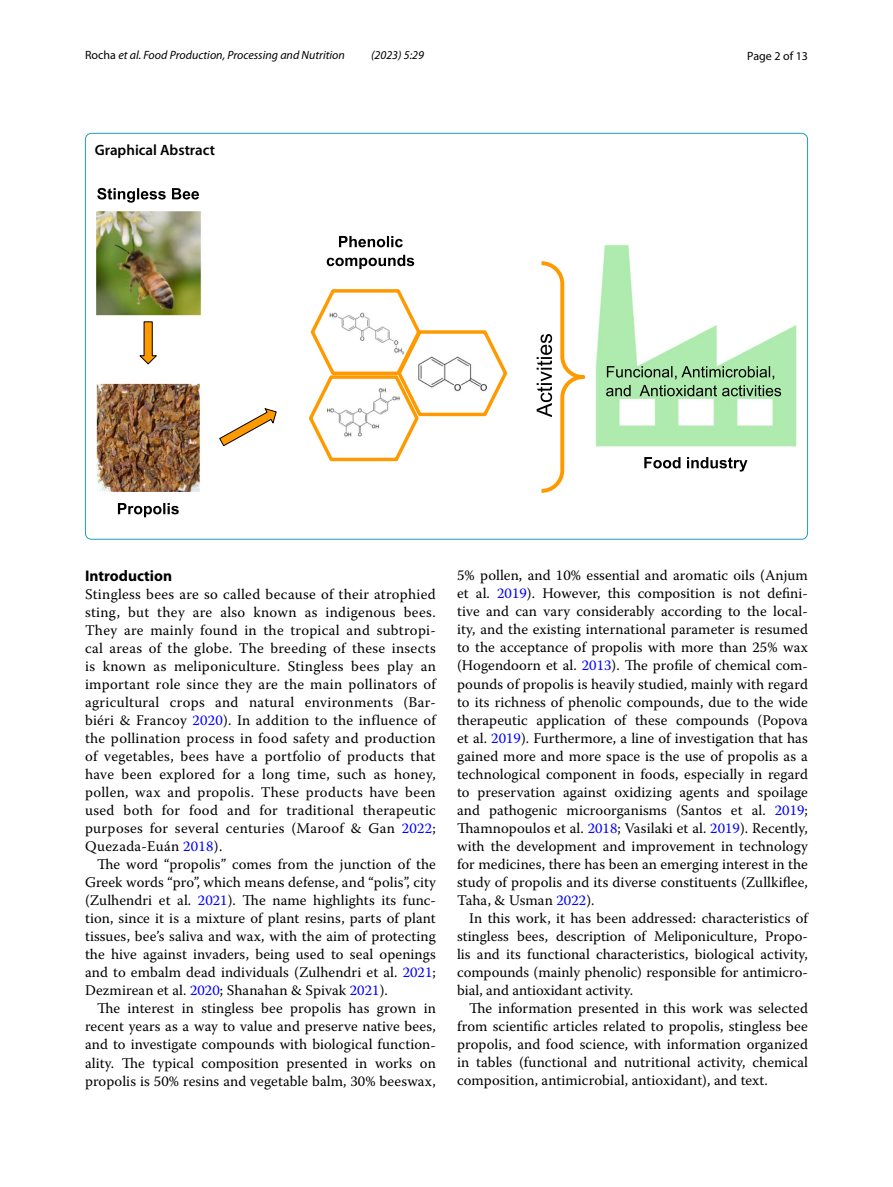
<style>
.page{position:relative;width:893px;height:1187px;background:#fff}
.page>*{position:absolute;margin:0;border:0;box-sizing:border-box;transform-origin:0 0}
.t1{font:700 15.45px "Myriad Pro";color:#000}
.t2{font:600 15px "Myriad Pro";color:#000}
.t3{font:14.7px/18px "Warnock Pro";letter-spacing:.005em;color:#000;text-align:justify}
.t4{font:italic 12px "Myriad Pro";color:#000}
.t5{font:12px "Myriad Pro";color:#000}
.s1{font-style:normal}
.s2{color:#00f}
</style>
<div class="page">
<img style="left:96px;top:211px;width:701px;height:280px">
<svg style="left:306px;top:287px;width:203px;height:176px"></svg>
<svg style="left:97px;top:188px;width:102px;height:15px"></svg>
<svg style="left:139px;top:321px;width:19px;height:44px"></svg>
<svg style="left:118px;top:503px;width:61px;height:14px"></svg>
<svg style="left:219px;top:407px;width:58px;height:39px"></svg>
<svg style="left:339px;top:236px;width:64px;height:11px"></svg>
<svg style="left:327px;top:255px;width:87px;height:14px"></svg>
<svg style="left:537px;top:261px;width:48px;height:232px"></svg>
<svg style="left:607px;top:366px;width:167px;height:13px;background:#82af82"></svg>
<svg style="left:606px;top:385px;width:175px;height:11px;background:#7ba57b"></svg>
<svg style="left:644px;top:457px;width:103px;height:14px"></svg>
<p class="t4" style="left:85px;top:48px;width:261px"><span class="s1">Rocha</span> et al. Food Production, Processing and Nutrition</p>
<p class="t4" style="left:371px;top:48px;width:54px">(2023) 5:29</p>
<p class="t5" style="left:747px;top:48px;width:62px">Page 2 of 13</p>
<p class="t2" style="left:95px;top:141px;width:122px">Graphical Abstract</p>
<p class="t1" style="left:85px;top:566px;width:89px">Introduction</p>
<p class="t3" style="left:85px;top:585px;width:352px">Stingless bees are so called because of their atrophied sting, but they are also known as indigenous bees.<br>They are mainly found in the tropical and subtropi&shy;cal areas of the globe. The breeding of these insects is known as meliponiculture. Stingless bees play an important role since they are the main pollinators of agricultural crops and natural environments (Bar&shy;biéri &amp; Francoy <span class="s2">2020</span>). In addition to the influence of the pollination process in food safety and production of vegetables, bees have a portfolio of products that have been explored for a long time, such as honey, pollen, wax and propolis. These products have been used both for food and for traditional therapeutic purposes for several centuries (Maroof &amp; Gan <span class="s2">2022</span>; Quezada-Euán <span class="s2">2018</span>).</p>
<p class="t3" style="left:85px;top:855px;width:352px;text-indent:12px">The word “propolis” comes from the junction of the Greek words “pro”, which means defense, and “polis”, city (Zulhendri et al. <span class="s2">2021</span>). The name highlights its func&shy;tion, since it is a mixture of plant resins, parts of plant tissues, bee’s saliva and wax, with the aim of protecting the hive against invaders, being used to seal openings and to embalm dead individuals (Zulhendri et al. <span class="s2">2021</span>; Dezmirean et al. <span class="s2">2020</span>; Shanahan &amp; Spivak <span class="s2">2021</span>).</p>
<p class="t3" style="left:85px;top:999px;width:352px;text-indent:12px">The interest in stingless bee propolis has grown in recent years as a way to value and preserve native bees, and to investigate compounds with biological function&shy;ality. The typical composition presented in works on propolis is 50% resins and vegetable balm, 30% beeswax,</p>
<p class="t3" style="left:457px;top:566px;width:352px">5% pollen, and 10% essential and aromatic oils (Anjum et al. <span class="s2">2019</span>). However, this composition is not defini&shy;tive and can vary considerably according to the local&shy;ity, and the existing international parameter is resumed to the acceptance of propolis with more than 25% wax (Hogendoorn et al. <span class="s2">2013</span>). The profile of chemical com&shy;pounds of propolis is heavily studied, mainly with regard to its richness of phenolic compounds, due to the wide therapeutic application of these compounds (Popova et al. <span class="s2">2019</span>). Furthermore, a line of investigation that has gained more and more space is the use of propolis as a technological component in foods, especially in regard to preservation against oxidizing agents and spoilage and pathogenic microorganisms (Santos et al. <span class="s2">2019</span>; Thamnopoulos et al. <span class="s2">2018</span>; Vasilaki et al. <span class="s2">2019</span>). Recently, with the development and improvement in technology for medicines, there has been an emerging interest in the study of propolis and its diverse constituents (Zullkiflee, Taha, &amp; Usman <span class="s2">2022</span>).</p>
<p class="t3" style="left:457px;top:908px;width:352px;text-indent:12px">In this work, it has been addressed: characteristics of stingless bees, description of Meliponiculture, Propo&shy;lis and its functional characteristics, biological activity, compounds (mainly phenolic) responsible for antimicro&shy;bial, and antioxidant activity.</p>
<p class="t3" style="left:457px;top:998px;width:352px;text-indent:12px">The information presented in this work was selected from scientific articles related to propolis, stingless bee propolis, and food science, with information organized in tables (functional and nutritional activity, chemical composition, antimicrobial, antioxidant), and text.</p>
</div>
